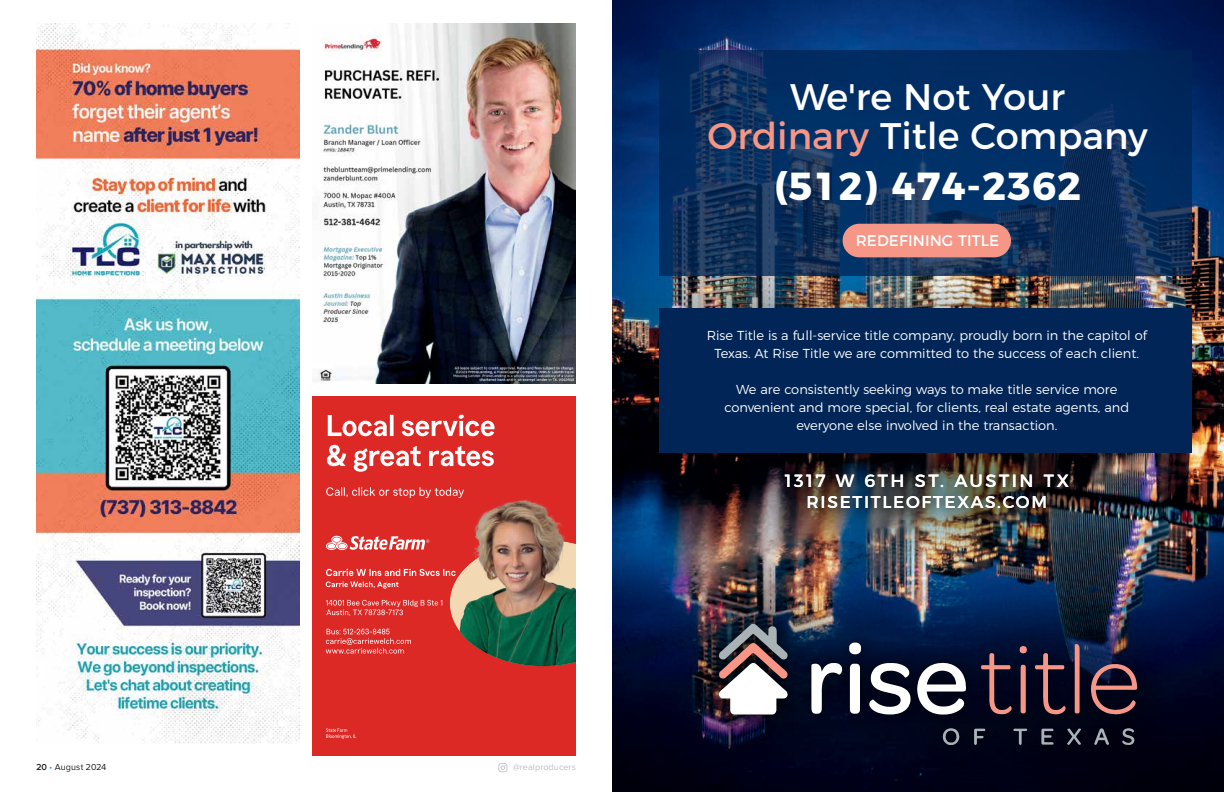
<style>
.page{position:relative;width:1224px;height:792px;background:#fff}
.page>*{position:absolute;margin:0;border:0;box-sizing:border-box;transform-origin:0 0}
.t1{font:700 39px "Montserrat";letter-spacing:.025em;color:#fff}
.t2{font:36.9px/38.8px "Montserrat";color:#fff;text-align:center}
.t3{font:17.7px "Montserrat";letter-spacing:.14em;color:#fff}
.t4{font:17px "Montserrat";letter-spacing:.1em;color:#fff}
.t5{font:15.4px "Montserrat";letter-spacing:.005em;color:#fff}
.t6{font:300 13px/18px "Montserrat";color:#fff;text-align:center}
.t7{font:9px "Proxima Nova";letter-spacing:.01em;color:#bcbec0}
.t8{font:9px "Proxima Nova";letter-spacing:.01em;color:#231f20}
.s1{font-weight:600}
.s2{color:#19a8e0}
.s3{color:#f69686}
</style>
<div class="page">
<svg style="left:498px;top:763px;width:9px;height:9px"></svg>
<img style="left:317px;top:24px;width:259px;height:360px">
<img style="left:612px;top:0;width:612px;height:792px">
<img style="left:617px;top:239px;width:607px;height:390px">
<img style="left:691px;top:452px;width:475px;height:71px">
<svg style="left:660px;top:51px;width:532px;height:225px;background:#082f5f"></svg>
<img style="left:618px;top:523px;width:606px;height:269px">
<img style="left:694px;top:599px;width:472px;height:175px">
<svg style="left:943px;top:728px;width:17px;height:17px"></svg>
<svg style="left:1041px;top:729px;width:13px;height:16px"></svg>
<svg style="left:1094px;top:728px;width:15px;height:17px"></svg>
<svg style="left:1122px;top:728px;width:13px;height:17px"></svg>
<svg style="left:1067px;top:728px;width:14px;height:17px"></svg>
<svg style="left:974px;top:729px;width:11px;height:16px"></svg>
<svg style="left:1013px;top:729px;width:14px;height:16px"></svg>
<svg style="left:1091px;top:664px;width:46px;height:50px;background:#50353f"></svg>
<svg style="left:981px;top:653px;width:31px;height:61px;background:#3a2837"></svg>
<svg style="left:1035px;top:653px;width:31px;height:61px;background:#3a2735"></svg>
<svg style="left:1075px;top:644px;width:5px;height:69px"></svg>
<svg style="left:1021px;top:665px;width:5px;height:48px"></svg>
<svg style="left:1020px;top:646px;width:7px;height:7px"></svg>
<svg style="left:719px;top:623px;width:69px;height:91px"></svg>
<svg style="left:917px;top:662px;width:49px;height:53px"></svg>
<svg style="left:869px;top:663px;width:42px;height:51px"></svg>
<svg style="left:811px;top:663px;width:32px;height:51px"></svg>
<svg style="left:850px;top:664px;width:10px;height:50px"></svg>
<svg style="left:849px;top:642px;width:12px;height:12px"></svg>
<div style="left:660px;top:308px;width:532px;height:144px;background:#002556"></div>
<div style="left:843px;top:224px;width:168px;height:33px;background:#f69686;border-radius:17px"></div>
<img style="left:36px;top:24px;width:263px;height:720px">
<div style="left:312px;top:396px;width:264px;height:360px;background:#dd2926"></div>
<svg style="left:326px;top:728px;width:30px;height:11px"></svg>
<svg style="left:326px;top:536px;width:250px;height:130px;background:#ac594d"></svg>
<svg style="left:326px;top:487px;width:138px;height:11px;background:#e35451"></svg>
<svg style="left:328px;top:415px;width:167px;height:21px"></svg>
<svg style="left:327px;top:445px;width:167px;height:27px"></svg>
<p class="t8" style="left:36px;top:762px;width:72px"><span class="s1">20</span> <span class="s2">•</span> August 2024</p>
<p class="t7" style="left:513px;top:762px;width:65px">@realproducers</p>
<h2 class="t2" style="left:708px;top:75px;width:442px">We're Not Your<br><span class="s3">Ordinary</span> Title Company</h2>
<h1 class="t1" style="left:774px;top:154px;width:309px">(512) 474-2362</h1>
<p class="t5" style="left:856px;top:229px;width:145px">REDEFINING TITLE</p>
<p class="t6" style="left:707px;top:325px;width:442px">Rise Title is a full-service title company, proudly born in the capitol of<br>Texas. At Rise Title we are committed to the success of each client.</p>
<p class="t6" style="left:724px;top:379px;width:406px">We are consistently seeking ways to make title service more convenient and more special, for clients, real estate agents, and everyone else involved in the transaction.</p>
<h3 class="t3" style="left:785px;top:466px;width:286px">1317 W 6TH ST. AUSTIN TX</h3>
<h3 class="t4" style="left:807px;top:488px;width:242px">RISETITLEOFTEXAS.COM</h3>
</div>
